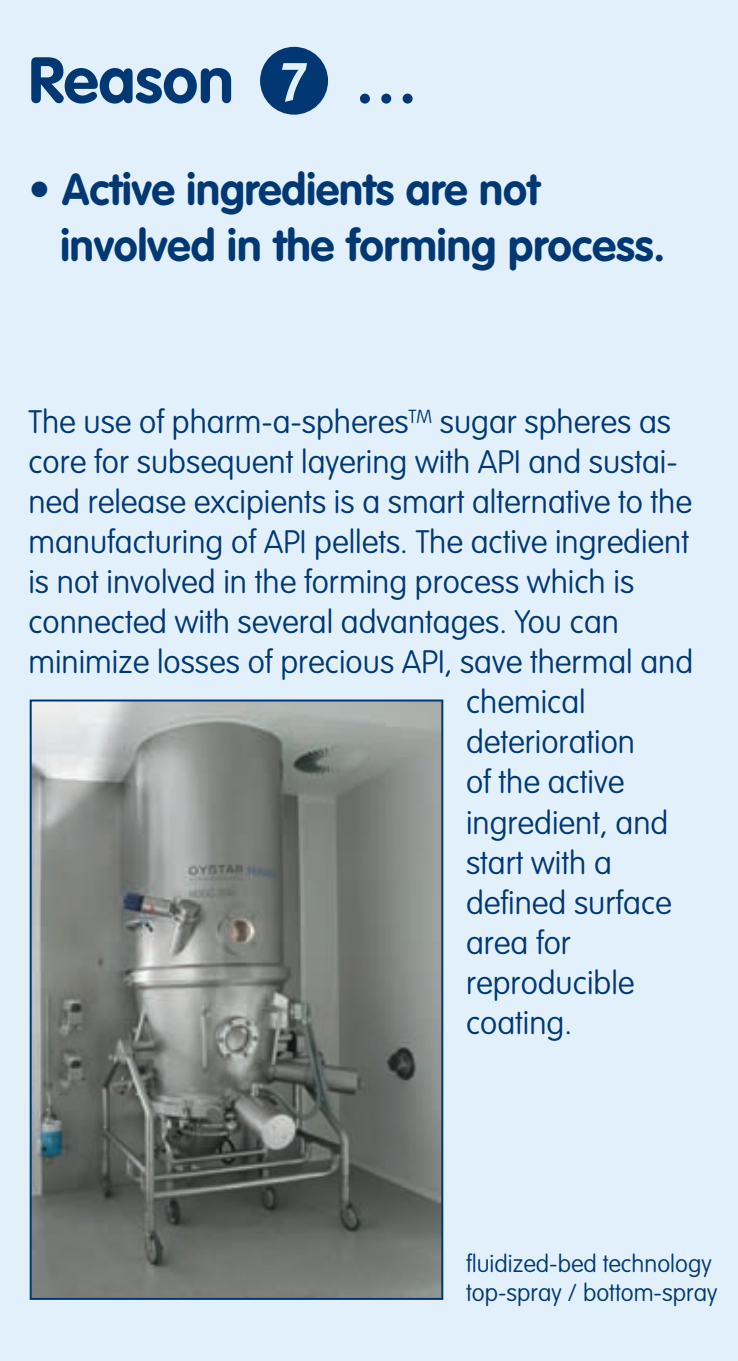
<style>
.page{position:relative;width:738px;height:1361px;background:#fff}
.page>*{position:absolute;margin:0;border:0;box-sizing:border-box;transform-origin:0 0}
.t1{font:700 64px "VAG Rounded";color:#013874}
.t2{font:700 44px/56px "VAG Rounded";color:#013874}
.t3{font:100 32px "VAG Rounded";color:#013874}
.t4{font:100 24px/28.8px "VAG Rounded";color:#013874}
</style>
<div class="page">
<div style="left:0;top:0;width:737px;height:1361px;background:#e1f0fa"></div>
<svg style="left:30px;top:699px;width:413px;height:601px;background:#7a7f7c"></svg>
<h1 class="t1" style="left:28px;top:43px;width:207px">Reason</h1>
<h1 class="t1" style="left:354px;top:43px;width:65px">…</h1>
<h2 class="t2" style="left:60px;top:161px;width:606px;text-indent:-32px">• Active ingredients are not involved in the forming process.</h2>
<p class="t3" style="left:28px;top:404px;width:643px">The use of pharm-a-spheres<sup>TM</sup> sugar spheres as</p>
<p class="t3" style="left:28px;top:444px;width:650px">core for subsequent layering with API and sustai-</p>
<p class="t3" style="left:28px;top:484px;width:664px">ned release excipients is a smart alternative to the</p>
<p class="t3" style="left:28px;top:524px;width:661px">manufacturing of API pellets. The active ingredient</p>
<p class="t3" style="left:28px;top:564px;width:607px">is not involved in the forming process which is</p>
<p class="t3" style="left:28px;top:604px;width:591px">connected with several advantages. You can</p>
<p class="t3" style="left:28px;top:644px;width:665px">minimize losses of precious API, save thermal and</p>
<p class="t3" style="left:465px;top:684px;width:121px">chemical</p>
<p class="t3" style="left:465px;top:724px;width:170px">deterioration</p>
<p class="t3" style="left:465px;top:764px;width:160px">of the active</p>
<p class="t3" style="left:465px;top:804px;width:204px">ingredient, and</p>
<p class="t3" style="left:465px;top:844px;width:147px">start with a</p>
<p class="t3" style="left:465px;top:884px;width:207px">defined surface</p>
<p class="t3" style="left:465px;top:924px;width:106px">area for</p>
<p class="t3" style="left:465px;top:964px;width:170px">reproducible</p>
<p class="t3" style="left:465px;top:1004px;width:107px">coating.</p>
<p class="t4" style="left:465px;top:1249px;width:252px">fluidized-bed technology top-spray / bottom-spray</p>
</div>
